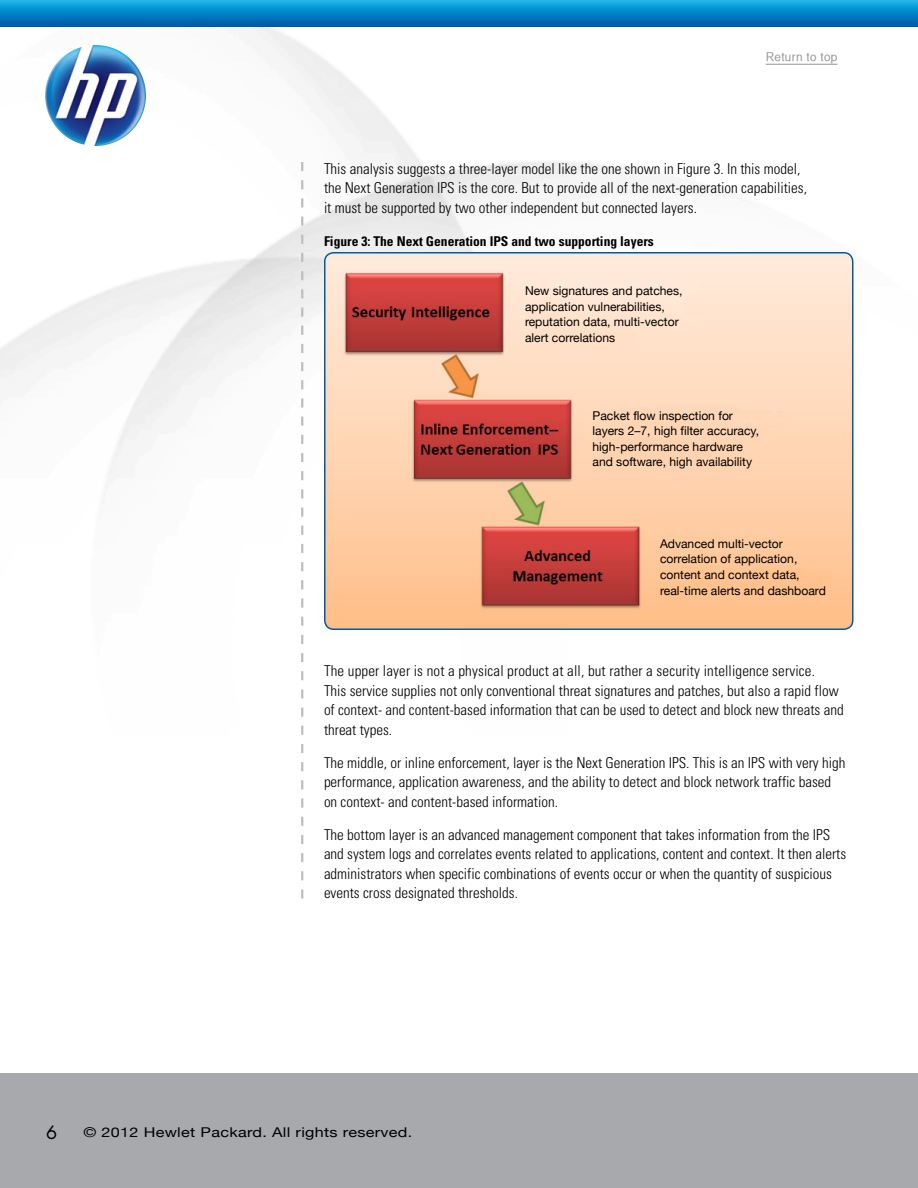
<style>
.page{position:relative;width:918px;height:1188px;background:#fff}
.page>*{position:absolute;margin:0;border:0;box-sizing:border-box;transform-origin:0 0}
.t1{font:18px "Futura";color:#000}
.t2{font:300 condensed 15px/19.5px "Univers";color:#000}
.t3{font:700 condensed 13.5px "Univers";color:#000}
.t4{font:13.5px "Helvetica Neue";letter-spacing:.02em;color:#000;scale:1.2 1}
.t5{font:12.15px/15.6px "Helvetica Neue";color:#000}
.t6{font:12px "Helvetica CY Plain";letter-spacing:.02em;color:#939598;scale:1.2 1}
</style>
<div class="page">
<div style="left:0;top:1073px;width:918px;height:115px;background:#a7a9ac"></div>
<hr style="left:766px;top:64px;width:71px;height:1px;background:#939598">
<img style="left:45px;top:45px;width:101px;height:101px;border-radius:50px">
<svg style="left:0;top:0;width:918px;height:27px;background:#0684c7"></svg>
<svg style="left:301px;top:162px;width:2px;height:737px"></svg>
<img style="left:325px;top:253px;width:528px;height:376px">
<div style="left:324px;top:252px;width:530px;height:378px;border:2px solid #005baa;border-radius:9px"></div>
<p class="t6" style="left:766px;top:50px;width:61px">Return to top</p>
<p class="t2" style="left:324px;top:159px;width:485px">This analysis suggests a three-layer model like the one shown in Figure 3. In this model, the Next Generation IPS is the core. But to provide all of the next-generation capabilities, it must be supported by two other independent but connected layers.</p>
<p class="t3" style="left:324px;top:233px;width:331px">Figure 3: The Next Generation IPS and two supporting layers</p>
<p class="t5" style="left:525px;top:283px;width:159px">New signatures and patches, application vulnerabilities, reputation data, multi-vector alert correlations</p>
<p class="t5" style="left:593px;top:407px;width:168px">Packet flow inspection for layers 2–7, high filter accuracy, high-performance hardware and software, high availability</p>
<p class="t5" style="left:660px;top:536px;width:167px">Advanced multi-vector correlation of application, content and context data, real-time alerts and dashboard</p>
<p class="t2" style="left:324px;top:661px;width:521px">The upper layer is not a physical product at all, but rather a security intelligence service.<br>This service supplies not only conventional threat signatures and patches, but also a rapid flow of context- and content-based information that can be used to detect and block new threats and threat types.</p>
<p class="t2" style="left:324px;top:753px;width:523px">The middle, or inline enforcement, layer is the Next Generation IPS. This is an IPS with very high performance, application awareness, and the ability to detect and block network traffic based on context- and content-based information.</p>
<p class="t2" style="left:324px;top:825px;width:524px">The bottom layer is an advanced management component that takes information from the IPS and system logs and correlates events related to applications, content and context. It then alerts administrators when specific combinations of events occur or when the quantity of suspicious events cross designated thresholds.</p>
<p class="t1" style="left:46px;top:1120px;width:13px">6</p>
<p class="t4" style="left:83px;top:1124px;width:276px">© 2012 Hewlet Packard. All rights reserved.</p>
</div>
